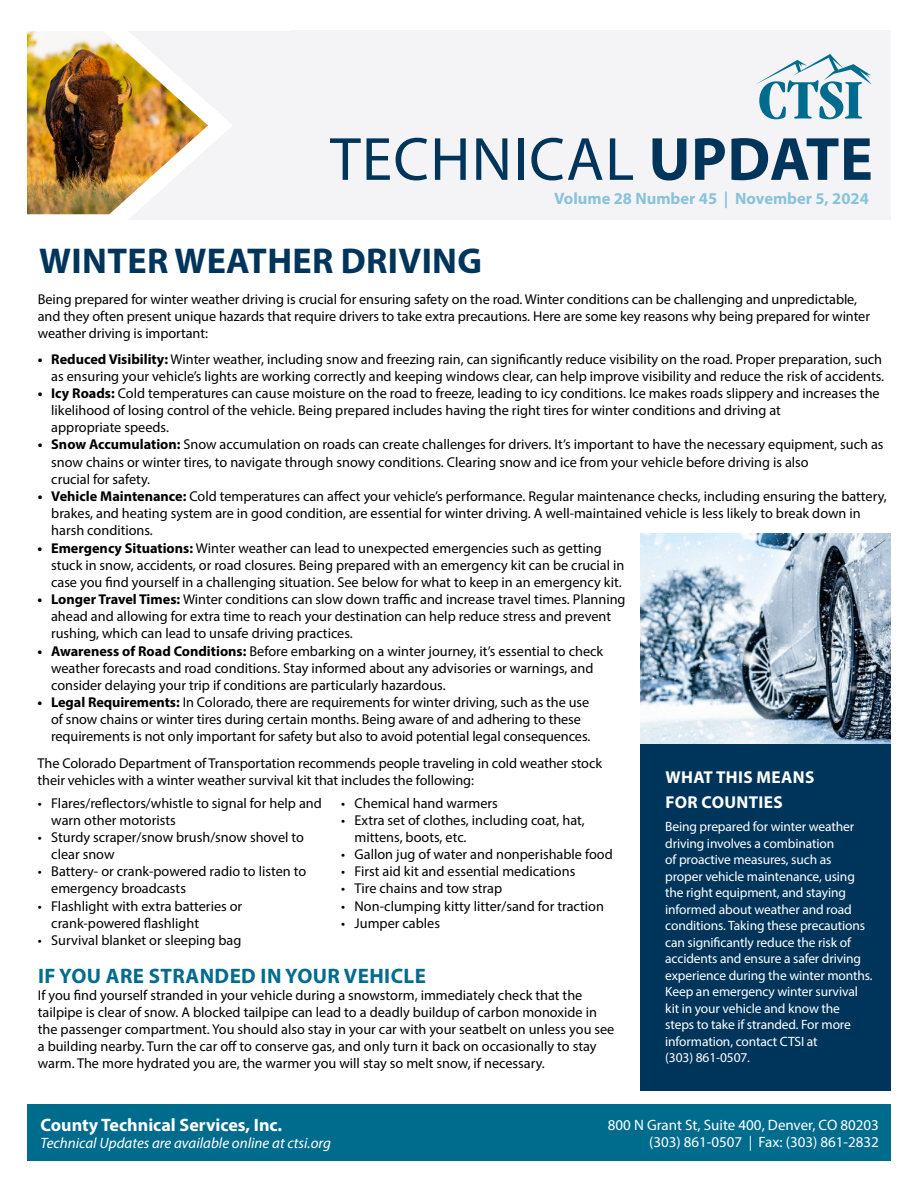
<style>
.page{position:relative;width:918px;height:1188px;background:#fff}
.page>*{position:absolute;margin:0;border:0;box-sizing:border-box;transform-origin:0 0}
.t1{font:61.5px "Myriad Pro";letter-spacing:.02em;color:#00355b}
.t2{font:700 36px "Myriad Pro";letter-spacing:.01em;color:#00355b}
.t3{font:700 21px "Myriad Pro";letter-spacing:.02em;color:#006c8d}
.t4{font:700 18px "Myriad Pro";color:#fff}
.t5{font:700 17.25px/25.2px "Myriad Pro";letter-spacing:.02em;color:#fff}
.t6{font:700 16.5px "Myriad Pro";color:#88c3db}
.t7{font:15px/17.2px "Myriad Pro";color:#fff;text-align:right}
.t8{font:italic 15px "Myriad Pro";color:#fff}
.t9{font:14.25px/17.1px "Myriad Pro";color:#000}
.t10{font:13.5px/16.5px "Myriad Pro";letter-spacing:-.01em;color:#fff}
.s1{font-weight:700}
</style>
<div class="page">
<div style="left:27px;top:31px;width:864px;height:189px;background:#f4f4f6"></div>
<svg style="left:27px;top:104px;width:205px;height:116px"></svg>
<div style="left:27px;top:1105px;width:864px;height:56px;background:#006c8d"></div>
<img style="left:27px;top:31px;width:181px;height:183px">
<svg style="left:756px;top:54px;width:116px;height:65px"></svg>
<div style="left:640px;top:742px;width:251px;height:349px;background:#00355b"></div>
<img style="left:640px;top:534px;width:251px;height:209px">
<h1 class="t1" style="left:330px;top:121px;width:544px">TECHNICAL <span class="s1">UPDATE</span></h1>
<p class="t6" style="left:554px;top:187px;width:316px">Volume 28 Number 45 | November 5, 2024</p>
<h2 class="t2" style="left:39px;top:238px;width:444px">WINTER WEATHER DRIVING</h2>
<p class="t9" style="left:38px;top:291px;width:834px">Being prepared for winter weather driving is crucial for ensuring safety on the road. Winter conditions can be challenging and unpredictable, and they often present unique hazards that require drivers to take extra precautions. Here are some key reasons why being prepared for winter weather driving is important:</p>
<p class="t9" style="left:38px;top:350px;width:848px;text-align:right"><span class="s1">• Reduced Visibility:</span> Winter weather, including snow and freezing rain, can significantly reduce visibility on the road. Proper preparation, such as ensuring your vehicle’s lights are working correctly and keeping windows clear, can help improve visibility and reduce the risk of accidents.</p>
<p class="t9" style="left:51px;top:385px;width:830px;text-indent:-13px"><span class="s1">• Icy Roads:</span> Cold temperatures can cause moisture on the road to freeze, leading to icy conditions. Ice makes roads slippery and increases the likelihood of losing control of the vehicle. Being prepared includes having the right tires for winter conditions and driving at<br>appropriate speeds.</p>
<p class="t9" style="left:51px;top:436px;width:834px;text-indent:-13px"><span class="s1">• Snow Accumulation:</span> Snow accumulation on roads can create challenges for drivers. It’s important to have the necessary equipment, such as snow chains or winter tires, to navigate through snowy conditions. Clearing snow and ice from your vehicle before driving is also<br>crucial for safety.</p>
<p class="t9" style="left:51px;top:487px;width:837px;text-indent:-13px"><span class="s1">• Vehicle Maintenance:</span> Cold temperatures can affect your vehicle’s performance. Regular maintenance checks, including ensuring the battery, brakes, and heating system are in good condition, are essential for winter driving. A well-maintained vehicle is less likely to break down in harsh conditions.</p>
<p class="t9" style="left:51px;top:539px;width:575px;text-indent:-13px"><span class="s1">• Emergency Situations:</span> Winter weather can lead to unexpected emergencies such as getting stuck in snow, accidents, or road closures. Being prepared with an emergency kit can be crucial in case you find yourself in a challenging situation. See below for what to keep in an emergency kit.</p>
<p class="t9" style="left:51px;top:591px;width:576px;text-indent:-13px"><span class="s1">• Longer Travel Times:</span> Winter conditions can slow down traffic and increase travel times. Planning ahead and allowing for extra time to reach your destination can help reduce stress and prevent rushing, which can lead to unsafe driving practices.</p>
<p class="t9" style="left:51px;top:642px;width:554px;text-indent:-13px"><span class="s1">• Awareness of Road Conditions:</span> Before embarking on a winter journey, it’s essential to check weather forecasts and road conditions. Stay informed about any advisories or warnings, and consider delaying your trip if conditions are particularly hazardous.</p>
<p class="t9" style="left:51px;top:693px;width:541px;text-indent:-13px"><span class="s1">• Legal Requirements:</span> In Colorado, there are requirements for winter driving, such as the use of snow chains or winter tires during certain months. Being aware of and adhering to these requirements is not only important for safety but also to avoid potential legal consequences.</p>
<p class="t9" style="left:38px;top:754px;width:566px">The Colorado Department of Transportation recommends people traveling in cold weather stock their vehicles with a winter weather survival kit that includes the following:</p>
<p class="t9" style="left:51px;top:794px;width:272px;text-indent:-13px">• Flares/reflectors/whistle to signal for help and warn other motorists</p>
<p class="t9" style="left:51px;top:829px;width:254px;text-indent:-13px">• Sturdy scraper/snow brush/snow shovel to clear snow</p>
<p class="t9" style="left:51px;top:863px;width:256px;text-indent:-13px">• Battery- or crank-powered radio to listen to emergency broadcasts</p>
<p class="t9" style="left:51px;top:897px;width:193px;text-indent:-13px">• Flashlight with extra batteries or crank-powered flashlight</p>
<p class="t9" style="left:38px;top:931px;width:205px">• Survival blanket or sleeping bag</p>
<p class="t9" style="left:341px;top:794px;width:158px">• Chemical hand warmers</p>
<p class="t9" style="left:355px;top:811px;width:232px;text-indent:-13px">• Extra set of clothes, including coat, hat, mittens, boots, etc.</p>
<p class="t9" style="left:341px;top:846px;width:273px">• Gallon jug of water and nonperishable food</p>
<p class="t9" style="left:341px;top:863px;width:236px">• First aid kit and essential medications</p>
<p class="t9" style="left:341px;top:880px;width:163px">• Tire chains and tow strap</p>
<p class="t9" style="left:341px;top:897px;width:264px">• Non-clumping kitty litter/sand for traction</p>
<p class="t9" style="left:341px;top:914px;width:100px">• Jumper cables</p>
<h3 class="t3" style="left:38px;top:962px;width:389px">IF YOU ARE STRANDED IN YOUR VEHICLE</h3>
<p class="t9" style="left:38px;top:986px;width:578px">If you find yourself stranded in your vehicle during a snowstorm, immediately check that the tailpipe is clear of snow. A blocked tailpipe can lead to a deadly buildup of carbon monoxide in the passenger compartment. You should also stay in your car with your seatbelt on unless you see a building nearby. Turn the car off to conserve gas, and only turn it back on occasionally to stay warm. The more hydrated you are, the warmer you will stay so melt snow, if necessary.</p>
<p class="t5" style="left:665px;top:764px;width:150px">WHAT THIS MEANS<br>FOR COUNTIES</p>
<p class="t10" style="left:665px;top:818px;width:209px">Being prepared for winter weather driving involves a combination<br>of proactive measures, such as<br>proper vehicle maintenance, using the right equipment, and staying informed about weather and road conditions. Taking these precautions can significantly reduce the risk of accidents and ensure a safer driving experience during the winter months.<br>Keep an emergency winter survival kit in your vehicle and know the<br>steps to take if stranded. For more information, contact CTSI at<br>(303) 861-0507.</p>
<p class="t4" style="left:40px;top:1113px;width:243px">County Technical Services, Inc.</p>
<p class="t8" style="left:40px;top:1134px;width:292px">Technical Updates are available online at ctsi.org</p>
<p class="t7" style="left:608px;top:1116px;width:273px">800 N Grant St, Suite 400, Denver, CO 80203 (303) 861-0507 | Fax: (303) 861-2832</p>
</div>
